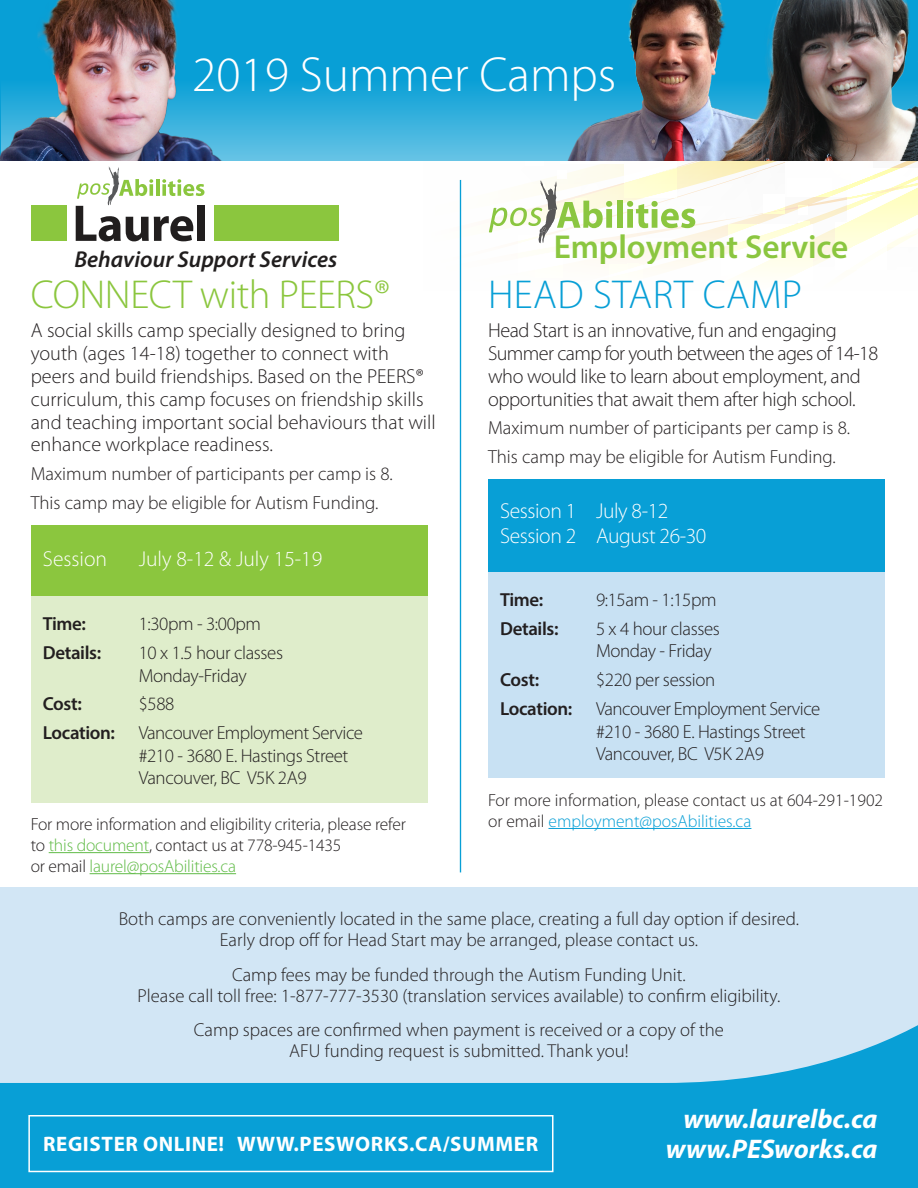
<style>
.page{position:relative;width:918px;height:1188px;background:#fff}
.page>*{position:absolute;margin:0;border:0;box-sizing:border-box;transform-origin:0 0}
.t1{font:300 49.5px "Myriad Pro";color:#fff}
.t2{font:300 40.5px "Myriad Pro";letter-spacing:-.01em;color:#8bc63e}
.t3{font:300 40.5px "Myriad Pro";letter-spacing:.01em;color:#089fd6}
.t4{font:600 33.3px "Myriad Pro";color:#8bc640}
.t5{font:italic 700 27px "Myriad Pro";color:#fff}
.t6{font:italic 600 23.1px "Myriad Pro";color:#211e1e}
.t7{font:300 21.6px "Myriad Pro";letter-spacing:-.02em;color:#fff}
.t8{font:300 21.6px "Myriad Pro";color:#fff}
.t9{font:700 21px "Myriad Pro";letter-spacing:.03em;color:#fff}
.t10{font:300 20.25px/23px "Myriad Pro";color:#231f20}
.t11{font:300 20.25px/23px "Myriad Pro";letter-spacing:-.02em;color:#231f20}
.t12{font:300 18.9px/22.6px "Myriad Pro";letter-spacing:-.02em;color:#231f20}
.t13{font:300 18.9px "Myriad Pro";color:#231f20}
.t14{font:600 18.9px "Myriad Pro";letter-spacing:-.02em;color:#231f20}
.t15{font:300 18.75px/21px "Myriad Pro";color:#231f20;text-align:center}
.t16{font:300 17.55px/21px "Myriad Pro";letter-spacing:-.01em;color:#231f20}
.s1{color:#60bb46}
.s2{color:#089fd6}
</style>
<div class="page">
<div style="left:0;top:0;width:918px;height:161px;background:#089fd6"></div>
<svg style="left:31px;top:88px;width:673px;height:287px"></svg>
<img style="left:628px;top:0;width:54px;height:66px">
<img style="left:0;top:0;width:307px;height:161px">
<img style="left:682px;top:0;width:228px;height:161px">
<div style="left:0;top:888px;width:918px;height:276px;background:#d2e6f5"></div>
<svg style="left:0;top:1025px;width:918px;height:163px;fill:#089fd6"></svg>
<div style="left:31px;top:583px;width:397px;height:220px;background:#dfedcb"></div>
<div style="left:488px;top:538px;width:397px;height:240px;background:#c8e1f3"></div>
<svg style="left:489px;top:66px;width:206px;height:230px"></svg>
<img style="left:704px;top:27px;width:214px;height:249px">
<div style="left:31px;top:206px;width:35px;height:35px;background:#8bc63e"></div>
<div style="left:214px;top:206px;width:124px;height:35px;background:#8bc63e"></div>
<img style="left:76px;top:27px;width:194px;height:287px">
<hr style="left:49px;top:852px;width:100px;height:1px;background:#60bb46">
<hr style="left:90px;top:873px;width:146px;height:1px;background:#60bb46">
<div style="left:31px;top:525px;width:397px;height:70px;background:#8bc63e"></div>
<hr style="left:460px;top:180px;width:1px;height:692px;background:#089fd6">
<hr style="left:549px;top:828px;width:202px;height:1px;background:#089fd6">
<div style="left:488px;top:479px;width:397px;height:92px;background:#089fd6"></div>
<div style="left:28px;top:1115px;width:526px;height:57px;border:2px solid #fff"></div>
<p class="t1" style="left:192px;top:44px;width:426px">2019 Summer Camps</p>
<p class="t6" style="left:74px;top:244px;width:265px">Behaviour Support Services</p>
<p class="t2" style="left:31px;top:270px;width:361px">CONNECT with PEERS®</p>
<p class="t10" style="left:31px;top:318px;width:407px">A social skills camp specially designed to bring youth (ages 14-18) together to connect with peers and build friendships. Based on the PEERS® curriculum, this camp focuses on friendship skills and teaching important social behaviours that will enhance workplace readiness.</p>
<p class="t13" style="left:31px;top:463px;width:364px">Maximum number of participants per camp is 8.</p>
<p class="t13" style="left:31px;top:491px;width:349px">This camp may be eligible for Autism Funding.</p>
<p class="t8" style="left:43px;top:545px;width:66px">Session</p>
<p class="t8" style="left:139px;top:545px;width:185px">July 8-12 &amp; July 15-19</p>
<p class="t14" style="left:43px;top:612px;width:45px">Time:</p>
<p class="t12" style="left:139px;top:612px;width:124px">1:30pm - 3:00pm</p>
<p class="t14" style="left:43px;top:641px;width:60px">Details:</p>
<p class="t12" style="left:139px;top:641px;width:146px">10 x 1.5 hour classes<br>Monday-Friday</p>
<p class="t14" style="left:43px;top:692px;width:40px">Cost:</p>
<p class="t12" style="left:139px;top:693px;width:37px">$588</p>
<p class="t14" style="left:43px;top:721px;width:74px">Location:</p>
<p class="t12" style="left:139px;top:721px;width:226px">Vancouver Employment Service #210 - 3680 E. Hastings Street<br>Vancouver, BC V5K 2A9</p>
<p class="t16" style="left:31px;top:813px;width:377px">For more information and eligibility criteria, please refer to <span class="s1">this document</span>, contact us at 778-945-1435<br>or email <span class="s1">laurel@posAbilities.ca</span></p>
<p class="t4" style="left:554px;top:226px;width:296px">Employment Service</p>
<p class="t3" style="left:488px;top:270px;width:316px">HEAD START CAMP</p>
<p class="t11" style="left:488px;top:318px;width:392px">Head Start is an innovative, fun and engaging Summer camp for youth between the ages of 14-18 who would like to learn about employment, and opportunities that await them after high school.</p>
<p class="t13" style="left:488px;top:417px;width:364px">Maximum number of participants per camp is 8.</p>
<p class="t13" style="left:488px;top:445px;width:349px">This camp may be eligible for Autism Funding.</p>
<p class="t7" style="left:500px;top:497px;width:170px">Session 1 July 8-12</p>
<p class="t7" style="left:500px;top:523px;width:208px">Session 2 August 26-30</p>
<p class="t14" style="left:500px;top:588px;width:45px">Time:</p>
<p class="t12" style="left:596px;top:588px;width:122px">9:15am - 1:15pm</p>
<p class="t14" style="left:500px;top:616px;width:60px">Details:</p>
<p class="t12" style="left:596px;top:617px;width:125px">5 x 4 hour classes<br>Monday - Friday</p>
<p class="t14" style="left:500px;top:668px;width:40px">Cost:</p>
<p class="t12" style="left:596px;top:668px;width:121px">$220 per session</p>
<p class="t14" style="left:500px;top:697px;width:74px">Location:</p>
<p class="t12" style="left:596px;top:697px;width:226px">Vancouver Employment Service #210 - 3680 E. Hastings Street<br>Vancouver, BC V5K 2A9</p>
<p class="t16" style="left:488px;top:789px;width:397px">For more information, please contact us at 604-291-1902 or email <span class="s2">employment@posAbilities.ca</span></p>
<p class="t15" style="left:119px;top:908px;width:682px">Both camps are conveniently located in the same place, creating a full day option if desired.<br>Early drop off for Head Start may be arranged, please contact us.</p>
<p class="t15" style="left:138px;top:964px;width:644px">Camp fees may be funded through the Autism Funding Unit.<br>Please call toll free: 1-877-777-3530 (translation services available) to confirm eligibility.</p>
<p class="t15" style="left:194px;top:1019px;width:532px">Camp spaces are confirmed when payment is received or a copy of the<br>AFU funding request is submitted. Thank you!</p>
<p class="t9" style="left:43px;top:1130px;width:497px">REGISTER ONLINE! WWW.PESWORKS.CA/SUMMER</p>
<p class="t5" style="left:683px;top:1102px;width:196px">www.laurelbc.ca</p>
<p class="t5" style="left:666px;top:1131px;width:213px">www.PESworks.ca</p>
</div>
